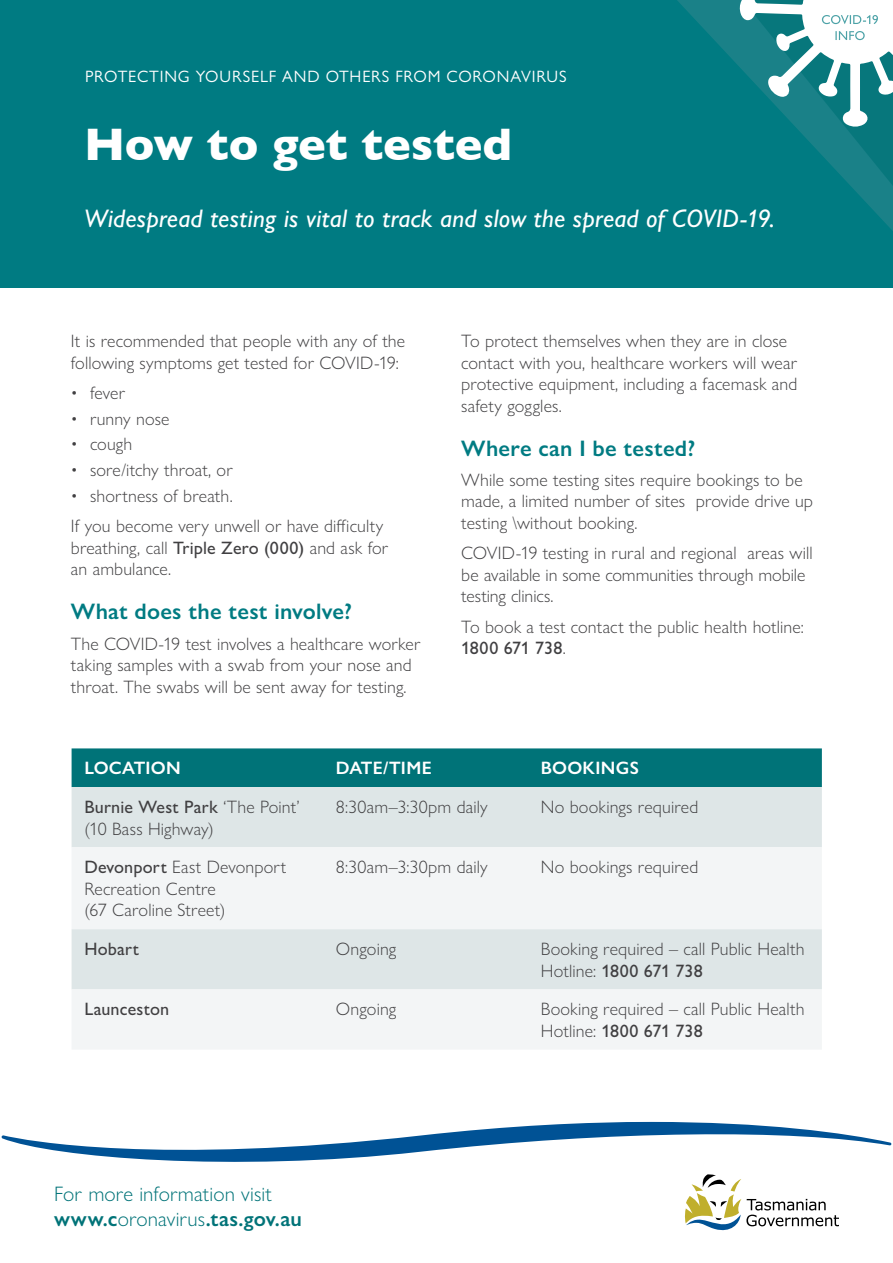
<style>
.page{position:relative;width:893px;height:1263px;background:#fff}
.page>*{position:absolute;margin:0;border:0;box-sizing:border-box;transform-origin:0 0}
.t1{font:700 46.5px "Gill Sans";color:#fff}
.t2{font:italic 500 25.5px "Gill Sans Nova";letter-spacing:.005em;color:#fff}
.t3{font:600 22.5px "Gill Sans Nova";letter-spacing:.01em;color:#007b82}
.For_More_Information{font:600 21px "Gill Sans Nova";letter-spacing:.02em;color:#007378}
.For_More_Information-2{font:300 21px "Gill Sans Nova";letter-spacing:.005em;color:#007378}
.Body{font:300 18px/21.6px "Gill Sans Nova";letter-spacing:.01em;color:#414042}
.Body-2{font:600 18px "Gill Sans Nova";letter-spacing:.015em;color:#fff}
.Body-3{font:500 18px "Gill Sans Nova";letter-spacing:.01em;color:#414042}
.t4{font:16.5px "Gill Sans Nova";letter-spacing:.05em;color:#fff}
.s1{font-weight:500}
.s2{font-weight:300}
</style>
<div class="page">
<div style="left:0;top:0;width:893px;height:287px;background:#007b82"></div>
<svg style="left:852px;top:187px;width:41px;height:44px;fill:#148086"></svg>
<svg style="left:677px;top:0;width:216px;height:187px"></svg>
<svg style="left:2px;top:1122px;width:889px;height:109px"></svg>
<svg style="left:739px;top:0;width:154px;height:127px"></svg>
<div style="left:72px;top:748px;width:750px;height:39px;background:#007378"></div>
<div style="left:72px;top:787px;width:750px;height:60px;background:#dee6e7"></div>
<svg style="left:72px;top:847px;width:750px;height:202px;fill:#f3f5f6"></svg>
<p class="t4" style="left:85px;top:67px;width:483px">PROTECTING YOURSELF AND OTHERS FROM CORONAVIRUS</p>
<p class="t1" style="left:84px;top:108px;width:430px">How to get tested</p>
<p class="t2" style="left:84px;top:202px;width:692px">Widespread testing is vital to track and slow the spread of COVID-19.</p>
<p class="Body" style="left:71px;top:330px;width:336px">It is recommended that people with any of the following symptoms get tested for COVID-19:</p>
<p class="Body" style="left:71px;top:382px;width:56px">• fever</p>
<p class="Body" style="left:71px;top:407px;width:100px">• runny nose</p>
<p class="Body" style="left:71px;top:433px;width:63px">• cough</p>
<p class="Body" style="left:71px;top:459px;width:163px">• sore/itchy throat, or</p>
<p class="Body" style="left:71px;top:485px;width:163px">• shortness of breath.</p>
<p class="Body" style="left:71px;top:515px;width:319px">If you become very unwell or have difficulty breathing, call <span class="s1">Triple Zero (000)</span> and ask for an ambulance.</p>
<h2 class="t3" style="left:71px;top:598px;width:283px">What does the test involve?</h2>
<p class="Body" style="left:71px;top:632px;width:351px">The COVID-19 test involves a healthcare worker taking samples with a swab from your nose and throat. The swabs will be sent away for testing.</p>
<p class="Body" style="left:461px;top:330px;width:338px">To protect themselves when they are in close contact with you, healthcare workers will wear protective equipment, including a facemask and safety goggles.</p>
<h2 class="t3" style="left:461px;top:434px;width:235px">Where can I be tested?</h2>
<p class="Body" style="left:461px;top:469px;width:353px">While some testing sites require bookings to be made, a limited number of sites provide drive up testing \without booking.</p>
<p class="Body" style="left:461px;top:542px;width:353px">COVID-19 testing in rural and regional areas will be available in some communities through mobile testing clinics.</p>
<p class="Body" style="left:461px;top:615px;width:344px">To book a test contact the public health hotline:<br><span class="s1">1800 671 738</span>.</p>
<p class="Body-2" style="left:84px;top:757px;width:98px">LOCATION</p>
<p class="Body-2" style="left:336px;top:757px;width:97px">DATE/TIME</p>
<p class="Body-2" style="left:541px;top:757px;width:100px">BOOKINGS</p>
<p class="Body" style="left:84px;top:796px;width:217px"><span class="s1">Burnie West Park</span> ‘The Point’ (10 Bass Highway)</p>
<p class="Body" style="left:336px;top:796px;width:153px">8:30am–3:30pm daily</p>
<p class="Body" style="left:541px;top:796px;width:159px">No bookings required</p>
<p class="Body" style="left:84px;top:856px;width:203px"><span class="s1">Devonport</span> East Devonport<br>Recreation Centre<br>(67 Caroline Street)</p>
<p class="Body" style="left:336px;top:856px;width:153px">8:30am–3:30pm daily</p>
<p class="Body" style="left:541px;top:856px;width:159px">No bookings required</p>
<p class="Body-3" style="left:84px;top:938px;width:56px">Hobart</p>
<p class="Body" style="left:336px;top:938px;width:62px">Ongoing</p>
<p class="Body" style="left:541px;top:938px;width:265px">Booking required – call Public Health<br>Hotline: <span class="s1">1800 671 738</span></p>
<p class="Body-3" style="left:84px;top:998px;width:86px">Launceston</p>
<p class="Body" style="left:336px;top:998px;width:62px">Ongoing</p>
<p class="Body" style="left:541px;top:998px;width:265px">Booking required – call Public Health<br>Hotline: <span class="s1">1800 671 738</span></p>
<p class="For_More_Information-2" style="left:54px;top:1181px;width:219px">For more information visit</p>
<p class="For_More_Information" style="left:54px;top:1206px;width:249px">www.c<span class="s2">oronavirus</span>.tas.gov.au</p>
</div>
